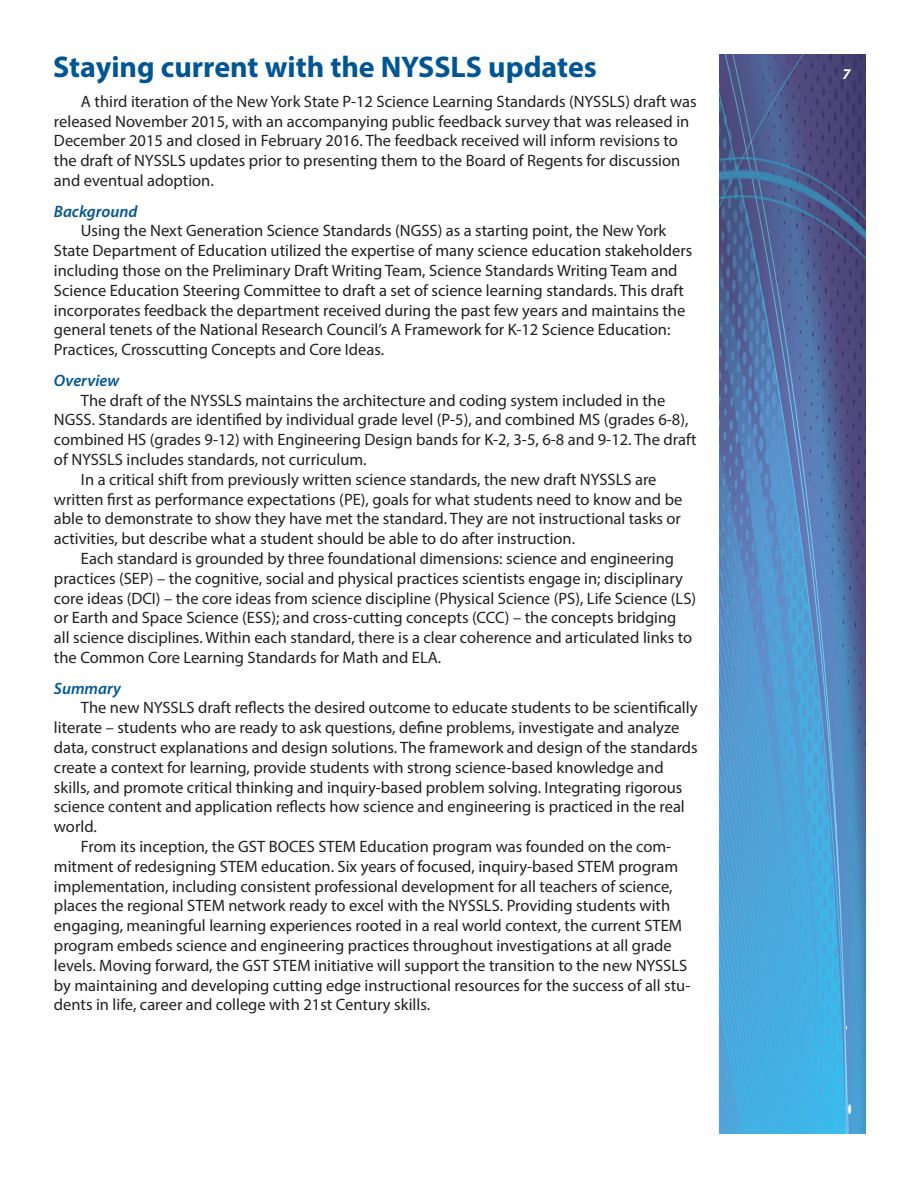
<style>
.page{position:relative;width:918px;height:1188px;background:#fff}
.page>*{position:absolute;margin:0;border:0;box-sizing:border-box;transform-origin:0 0}
.Headline{font:700 30px "Myriad Pro";color:#005595}
.Body_text{font:16.5px/19.8px "Myriad Pro";color:#231f20}
.Body_text-2{font:italic 600 16.5px "Myriad Pro";color:#005595}
.Subhead{font:italic 700 15px "Myriad Pro";color:#fff}
</style>
<div class="page">
<img style="left:719px;top:54px;width:146px;height:1080px">
<p class="Headline" style="left:53px;top:47px;width:545px">Staying current with the NYSSLS updates</p>
<p class="Body_text" style="left:54px;top:91px;width:644px;text-indent:27px">A third iteration of the New York State P-12 Science Learning Standards (NYSSLS) draft was released November 2015, with an accompanying public feedback survey that was released in</p>
<p class="Body_text" style="left:54px;top:131px;width:628px">December 2015 and closed in February 2016. The feedback received will inform revisions to the draft of NYSSLS updates prior to presenting them to the Board of Regents for discussion and eventual adoption.</p>
<p class="Body_text-2" style="left:54px;top:201px;width:85px">Background</p>
<p class="Body_text" style="left:54px;top:221px;width:640px;text-indent:27px">Using the Next Generation Science Standards (NGSS) as a starting point, the New York State Department of Education utilized the expertise of many science education stakeholders including those on the Preliminary Draft Writing Team, Science Standards Writing Team and Science Education Steering Committee to draft a set of science learning standards. This draft incorporates feedback the department received during the past few years and maintains the general tenets of the National Research Council’s A Framework for K-12 Science Education:<br>Practices, Crosscutting Concepts and Core Ideas.</p>
<p class="Body_text-2" style="left:54px;top:370px;width:67px">Overview</p>
<p class="Body_text" style="left:54px;top:390px;width:644px;text-indent:27px">The draft of the NYSSLS maintains the architecture and coding system included in the NGSS. Standards are identified by individual grade level (P-5), and combined MS (grades 6-8), combined HS (grades 9-12) with Engineering Design bands for K-2, 3-5, 6-8 and 9-12. The draft of NYSSLS includes standards, not curriculum.</p>
<p class="Body_text" style="left:54px;top:469px;width:630px;text-indent:27px">In a critical shift from previously written science standards, the new draft NYSSLS are written first as performance expectations (PE), goals for what students need to know and be able to demonstrate to show they have met the standard. They are not instructional tasks or activities, but describe what a student should be able to do after instruction.</p>
<p class="Body_text" style="left:54px;top:548px;width:644px;text-indent:27px">Each standard is grounded by three foundational dimensions: science and engineering practices (SEP) – the cognitive, social and physical practices scientists engage in; disciplinary core ideas (DCI) – the core ideas from science discipline (Physical Science (PS), Life Science (LS) or Earth and Space Science (ESS); and cross-cutting concepts (CCC) – the concepts bridging all science disciplines. Within each standard, there is a clear coherence and articulated links to the Common Core Learning Standards for Math and ELA.</p>
<p class="Body_text-2" style="left:54px;top:678px;width:68px">Summary</p>
<p class="Body_text" style="left:54px;top:698px;width:645px;text-indent:27px">The new NYSSLS draft reflects the desired outcome to educate students to be scientifically literate – students who are ready to ask questions, define problems, investigate and analyze data, construct explanations and design solutions. The framework and design of the standards create a context for learning, provide students with strong science-based knowledge and skills, and promote critical thinking and inquiry-based problem solving. Integrating rigorous science content and application reflects how science and engineering is practiced in the real world.</p>
<p class="Body_text" style="left:54px;top:836px;width:638px;text-indent:27px">From its inception, the GST BOCES STEM Education program was founded on the com&shy;mitment of redesigning STEM education. Six years of focused, inquiry-based STEM program implementation, including consistent professional development for all teachers of science, places the regional STEM network ready to excel with the NYSSLS. Providing students with engaging, meaningful learning experiences rooted in a real world context, the current STEM program embeds science and engineering practices throughout investigations at all grade levels. Moving forward, the GST STEM initiative will support the transition to the new NYSSLS by maintaining and developing cutting edge instructional resources for the success of all stu&shy;dents in life, career and college with 21st Century skills.</p>
<p class="Subhead" style="left:842px;top:64px;width:10px">7</p>
</div>
